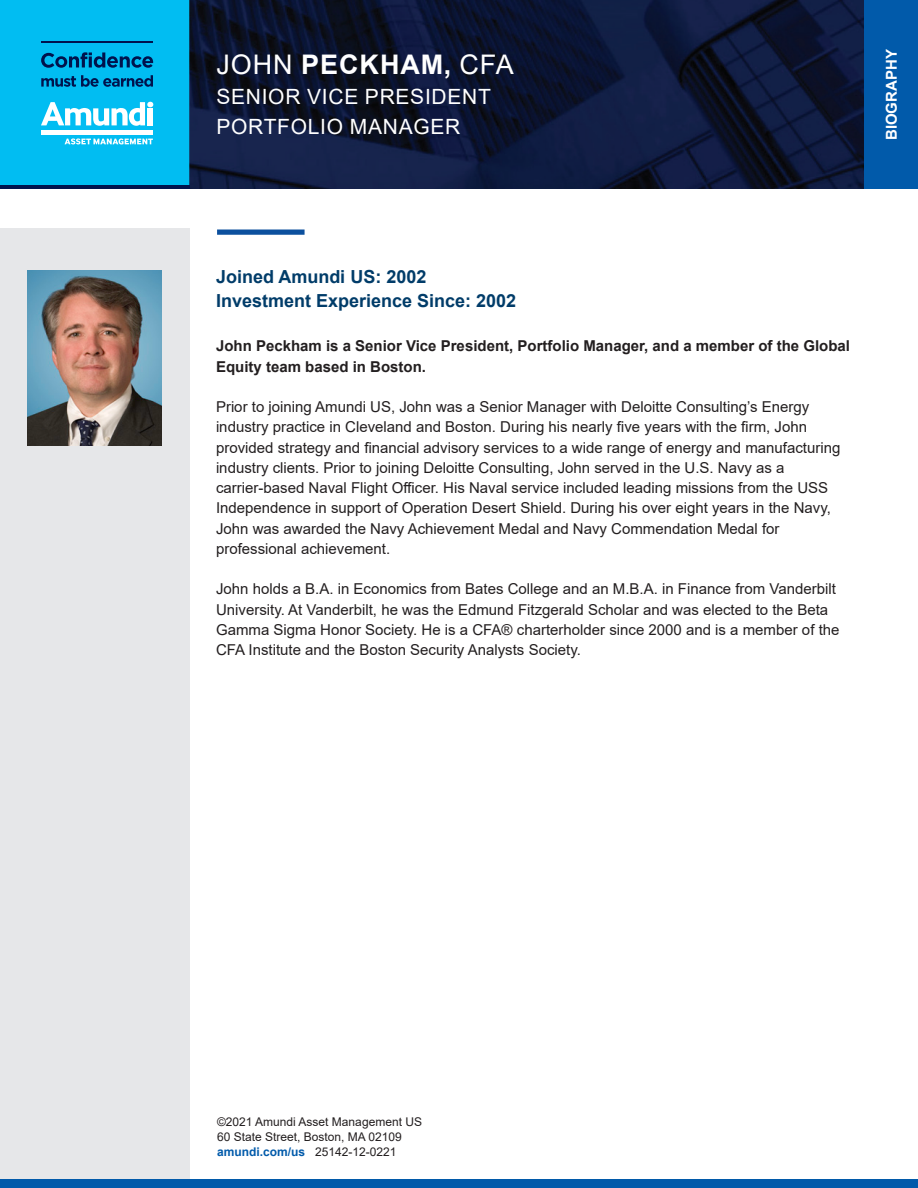
<style>
.page{position:relative;width:918px;height:1188px;background:#fff}
.page>*{position:absolute;margin:0;border:0;box-sizing:border-box;transform-origin:0 0}
.t1{font:700 27px "Arial";letter-spacing:.035em;color:#fff}
.t2{font:21px "Arial";letter-spacing:.035em;color:#fff}
.Joined_Experience{font:700 18px "Arial";color:#013c69}
.t3{font:15px/20.2px "Arial";color:#231f20}
.t4{font:700 15px/20.2px "Arial";color:#231f20}
.t5{font:700 15px "Arial";color:#fff}
.t6{font:12px/15px "Arial";color:#231f20}
.s1{font-weight:400}
.s2{font-weight:700;color:#015aaa}
</style>
<div class="page">
<div style="left:0;top:229px;width:190px;height:959px;background:#e6e7e9"></div>
<div style="left:217px;top:230px;width:88px;height:5px;background:#0c509e"></div>
<img style="left:189px;top:0;width:675px;height:189px">
<svg style="left:0;top:0;width:189px;height:189px"></svg>
<div style="left:864px;top:0;width:54px;height:189px;background:#015aaa"></div>
<div style="left:0;top:1179px;width:918px;height:9px;background:#015aaa"></div>
<img style="left:27px;top:270px;width:135px;height:176px">
<p class="t1" style="left:216px;top:45px;width:299px"><span class="s1">JOHN</span> PECKHAM, <span class="s1">CFA</span></p>
<p class="t2" style="left:216px;top:82px;width:276px">SENIOR VICE PRESIDENT</p>
<p class="t2" style="left:216px;top:112px;width:246px">PORTFOLIO MANAGER</p>
<p class="t5" style="left:881px;top:140px;width:92px;rotate:-90deg">BIOGRAPHY</p>
<p class="Joined_Experience" style="left:216px;top:264px;width:212px">Joined Amundi US: 2002</p>
<p class="Joined_Experience" style="left:216px;top:288px;width:302px">Investment Experience Since: 2002</p>
<p class="t4" style="left:216px;top:336px;width:636px">John Peckham is a Senior Vice President, Portfolio Manager, and a member of the Global<br>Equity team based in Boston.</p>
<p class="t3" style="left:216px;top:397px;width:626px">Prior to joining Amundi US, John was a Senior Manager with Deloitte Consulting’s Energy industry practice in Cleveland and Boston. During his nearly five years with the firm, John provided strategy and financial advisory services to a wide range of energy and manufacturing industry clients. Prior to joining Deloitte Consulting, John served in the U.S. Navy as a carrier-based Naval Flight Officer. His Naval service included leading missions from the USS Independence in support of Operation Desert Shield. During his over eight years in the Navy, John was awarded the Navy Achievement Medal and Navy Commendation Medal for professional achievement.</p>
<p class="t3" style="left:216px;top:579px;width:625px">John holds a B.A. in Economics from Bates College and an M.B.A. in Finance from Vanderbilt University. At Vanderbilt, he was the Edmund Fitzgerald Scholar and was elected to the Beta Gamma Sigma Honor Society. He is a CFA® charterholder since 2000 and is a member of the CFA Institute and the Boston Security Analysts Society.</p>
<p class="t6" style="left:217px;top:1114px;width:206px">©2021 Amundi Asset Management US<br>60 State Street, Boston, MA 02109 <span class="s2">amundi.com/us</span> 25142-12-0221</p>
</div>
